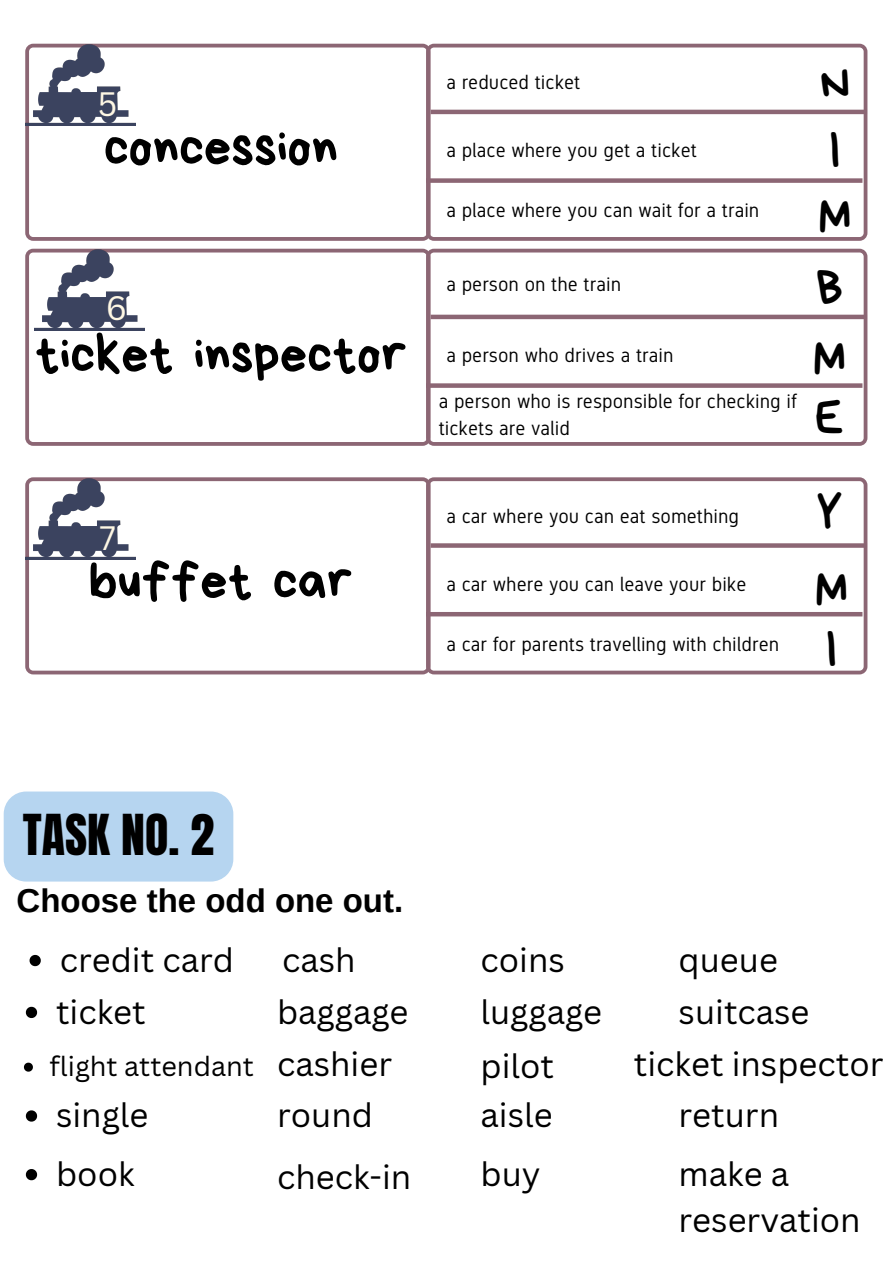
<style>
.page{position:relative;width:893px;height:1264px;background:#fff}
.page>*{position:absolute;margin:0;border:0;box-sizing:border-box;transform-origin:0 0}
.t1{font:54px "Bryndan Write";color:#000}
.t2{font:48px/69.4px "Bryndan Write";color:#000}
.t3{font:48px "Anton";color:#000}
.t4{font:33px/46px "Canva Sans";color:#000}
.t5{font:700 33px "Arimo";color:#000}
.t6{font:33px "Canva Sans";color:#fef7e4}
.t7{font:27px "Canva Sans";color:#000}
.t8{font:19.5px/27px "Gidole";color:#000}
.s1{font-size:33px}
</style>
<div class="page">
<svg style="left:25px;top:44px;width:401px;height:197px"></svg>
<svg style="left:426px;top:44px;width:441px;height:197px"></svg>
<hr style="left:430px;top:110px;width:436px;height:4px;background:#8c6674">
<div style="left:426px;top:178px;width:436px;height:5px;background:#8c6674"></div>
<img style="left:25px;top:44px;width:110px;height:82px">
<svg style="left:25px;top:249px;width:401px;height:197px"></svg>
<svg style="left:426px;top:249px;width:441px;height:197px"></svg>
<hr style="left:430px;top:315px;width:436px;height:4px;background:#8c6674">
<div style="left:426px;top:383px;width:436px;height:5px;background:#8c6674"></div>
<svg style="left:25px;top:477px;width:401px;height:197px"></svg>
<svg style="left:426px;top:477px;width:441px;height:197px"></svg>
<div style="left:430px;top:543px;width:436px;height:5px;background:#8c6674"></div>
<hr style="left:426px;top:612px;width:436px;height:4px;background:#8c6674">
<img style="left:34px;top:249px;width:111px;height:82px">
<img style="left:25px;top:477px;width:110px;height:82px">
<svg style="left:30px;top:954px;width:11px;height:12px"></svg>
<svg style="left:26px;top:1006px;width:11px;height:12px"></svg>
<svg style="left:24px;top:1062px;width:9px;height:9px"></svg>
<svg style="left:26px;top:1110px;width:11px;height:11px"></svg>
<svg style="left:26px;top:1169px;width:11px;height:11px"></svg>
<div style="left:4px;top:791px;width:229px;height:90px;background:#b6d5f0"></div>
<h3 class="t6" style="left:98px;top:81px;width:21px">5</h3>
<h1 class="t1" style="left:104px;top:120px;width:235px">concession</h1>
<h3 class="t6" style="left:106px;top:285px;width:23px">6</h3>
<h1 class="t1" style="left:35px;top:327px;width:374px">ticket inspector</h1>
<h3 class="t6" style="left:99px;top:514px;width:18px">7</h3>
<h1 class="t1" style="left:89px;top:554px;width:265px">buffet car</h1>
<p class="t8" style="left:446px;top:69px;width:135px">a reduced ticket</p>
<p class="t8" style="left:446px;top:137px;width:252px">a place where you get a ticket</p>
<p class="t8" style="left:446px;top:197px;width:314px">a place where you can wait for a train</p>
<p class="t8" style="left:446px;top:270px;width:176px">a person on the train</p>
<p class="t8" style="left:446px;top:342px;width:229px">a person who drives a train</p>
<p class="t8" style="left:438px;top:388px;width:359px">a person who is responsible for checking if tickets are valid</p>
<h2 class="t2" style="left:820px;top:48px;width:31px">N</h2>
<h2 class="t2" style="left:829px;top:113px;width:12px">I</h2>
<h2 class="t2" style="left:818px;top:177px;width:34px">M</h2>
<h2 class="t2" style="left:813px;top:250px;width:34px">B<br>M</h2>
<h2 class="t2" style="left:815px;top:382px;width:30px">E</h2>
<p class="t8" style="left:446px;top:502px;width:294px">a car where you can eat something</p>
<p class="t8" style="left:446px;top:570px;width:301px">a car where you can leave your bike</p>
<p class="t8" style="left:446px;top:630px;width:334px">a car for parents travelling with children</p>
<h2 class="t2" style="left:816px;top:474px;width:28px">Y</h2>
<h2 class="t2" style="left:815px;top:550px;width:34px">M</h2>
<h2 class="t2" style="left:826px;top:612px;width:12px">I</h2>
<h2 class="t3" style="left:23px;top:800px;width:193px">TASK NO. 2</h2>
<h3 class="t5" style="left:17px;top:881px;width:388px">Choose the odd one out.</h3>
<h3 class="t4" style="left:60px;top:935px;width:176px">credit card</h3>
<h3 class="t4" style="left:282px;top:935px;width:75px">cash</h3>
<h3 class="t4" style="left:480px;top:935px;width:86px">coins</h3>
<h3 class="t4" style="left:56px;top:987px;width:91px">ticket</h3>
<h3 class="t4" style="left:277px;top:987px;width:133px">baggage</h3>
<h3 class="t4" style="left:480px;top:987px;width:123px">luggage</h3>
<h3 class="t4" style="left:678px;top:987px;width:132px">suitcase</h3>
<h3 class="t7" style="left:50px;top:1047px;width:344px">flight attendant <span class="s1">cashier</span></h3>
<h3 class="t4" style="left:480px;top:1042px;width:75px">pilot</h3>
<h3 class="t4" style="left:634px;top:1039px;width:251px">ticket inspector</h3>
<h3 class="t4" style="left:56px;top:1091px;width:94px">single</h3>
<h3 class="t4" style="left:277px;top:1091px;width:97px">round</h3>
<h3 class="t4" style="left:480px;top:1091px;width:74px">aisle</h3>
<h3 class="t4" style="left:678px;top:1091px;width:102px">return</h3>
<h3 class="t4" style="left:678px;top:935px;width:101px">queue</h3>
<h3 class="t4" style="left:56px;top:1149px;width:80px">book</h3>
<h3 class="t4" style="left:480px;top:1149px;width:62px">buy</h3>
<h3 class="t4" style="left:678px;top:1149px;width:184px">make a reservation</h3>
<h3 class="t4" style="left:277px;top:1153px;width:136px">check-in</h3>
</div>
